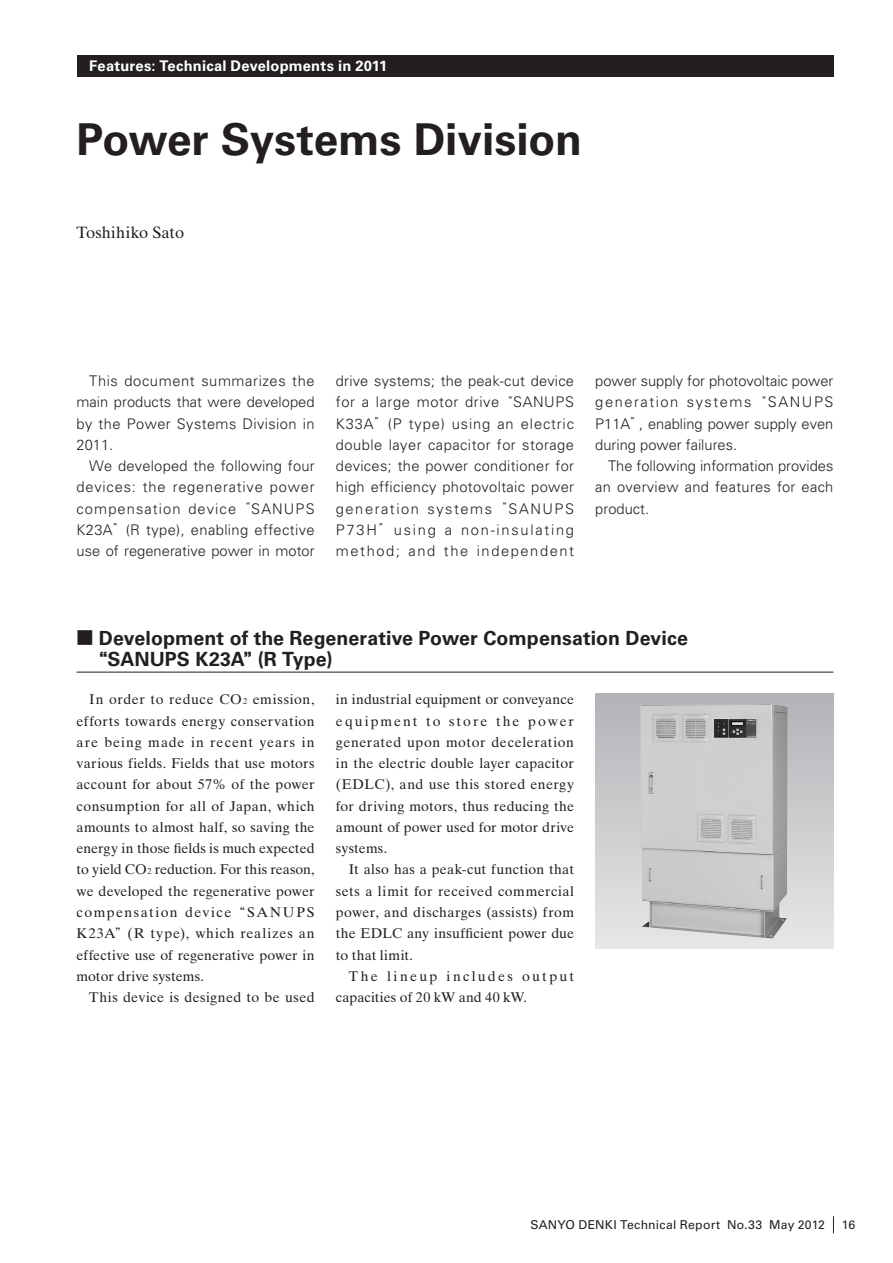
<style>
.page{position:relative;width:893px;height:1263px;background:#fff}
.page>*{position:absolute;margin:0;border:0;box-sizing:border-box;transform-origin:0 0}
.t1{font:700 43.95px "Univers";letter-spacing:-.005em;color:#231f20}
.t2{font:700 19.5px/21.3px "Univers";letter-spacing:.005em;color:#231f20}
.t3{font:16.35px "Times Ten";color:#231f20}
.t4{font:300 14.7px/21.3px "Univers";letter-spacing:.02em;color:#231f20;text-align:justify}
.t5{font:700 14.7px "Univers";letter-spacing:.015em;color:#fff}
.t6{font:14.1px/21.3px "Times Ten";letter-spacing:.02em;color:#231f20;text-align:justify}
.t7{font:14.1px/21.3px "Times Ten";letter-spacing:.155em;color:#231f20}
.t8{font:12.15px "Univers";letter-spacing:.015em;color:#231f20}
.s1{font-family:"Shin Go Pro";font-size:12.75px}
.s2{font-family:"Shin Go Pro";font-size:16.95px}
.s3{font-size:8.4px}
.s4{font-family:"Futo Min A101 Pro";font-weight:700;font-size:12.75px}
</style>
<div class="page">
<svg style="left:833px;top:1216px;width:1px;height:17px"></svg>
<div style="left:77px;top:55px;width:756px;height:22px;background:#231f20"></div>
<div style="left:595px;top:693px;width:238px;height:255px;background:linear-gradient(to bottom,#b2b3b6,#e6e7e8)"></div>
<img style="left:640px;top:704px;width:147px;height:234px">
<hr style="left:77px;top:672px;width:756px;height:1px;background:#231f20">
<p class="t5" style="left:89px;top:58px;width:299px">Features: Technical Developments in 2011</p>
<h1 class="t1" style="left:77px;top:113px;width:507px">Power Systems Division</h1>
<p class="t3" style="left:77px;top:223px;width:109px">Toshihiko Sato</p>
<p class="t4" style="left:77px;top:370px;width:240px;text-indent:13px">This document summarizes the main products that were developed by the Power Systems Division in 2011.</p>
<p class="t4" style="left:77px;top:455px;width:240px;text-indent:13px">We developed the following four devices: the regenerative power compensation device<span class="s1">“</span>SANUPS K23A<span class="s1">”</span>(R type), enabling effective use of regenerative power in motor</p>
<p class="t4" style="left:336px;top:370px;width:240px">drive systems; the peak-cut device for a large motor drive<span class="s1">“</span>SANUPS K33A<span class="s1">”</span>(P type) using an electric double layer capacitor for storage devices; the power conditioner for high efficiency photovoltaic power generation systems<span class="s1">“</span>SANUPS P73H<span class="s1">”</span>using a non-insulating method; and the independent</p>
<p class="t4" style="left:595px;top:370px;width:240px">power supply for photovoltaic power generation systems<span class="s1">“</span>SANUPS P11A<span class="s1">”</span>, enabling power supply even during power failures.</p>
<p class="t4" style="left:595px;top:455px;width:240px;text-indent:13px">The following information provides an overview and features for each product.</p>
<h2 class="t2" style="left:90px;top:628px;width:599px;text-indent:-14px"><span class="s2">■</span> Development of the Regenerative Power Compensation Device <span class="s2">“</span>SANUPS K23A<span class="s2">”</span>(R Type)</h2>
<p class="t6" style="left:77px;top:689px;width:240px;text-indent:13px">In order to reduce CO<span class="s3">2</span> emission, efforts towards energy conservation are being made in recent years in various fields. Fields that use motors account for about 57% of the power consumption for all of Japan, which amounts to almost half, so saving the energy in those fields is much expected to yield CO<span class="s3">2</span> reduction. For this reason, we developed the regenerative power compensation device<span class="s4">“</span>SANUPS K23A<span class="s4">”</span>(R type), which realizes an effective use of regenerative power in motor drive systems.</p>
<p class="t6" style="left:89px;top:986px;width:227px">This device is designed to be used</p>
<p class="t6" style="left:336px;top:689px;width:240px">in industrial equipment or conveyance equipment to store the power generated upon motor deceleration in the electric double layer capacitor (EDLC), and use this stored energy for driving motors, thus reducing the amount of power used for motor drive systems.</p>
<p class="t6" style="left:336px;top:859px;width:240px;text-indent:13px">It also has a peak-cut function that sets a limit for received commercial power, and discharges (assists) from the EDLC any insufficient power due to that limit.</p>
<p class="t7" style="left:336px;top:965px;width:240px;text-indent:13px">The lineup includes output capacities of 20 kW and 40 kW.</p>
<p class="t8" style="left:530px;top:1217px;width:296px">SANYO DENKI Technical Report No.33 May 2012</p>
<p class="t8" style="left:842px;top:1217px;width:15px">16</p>
</div>
